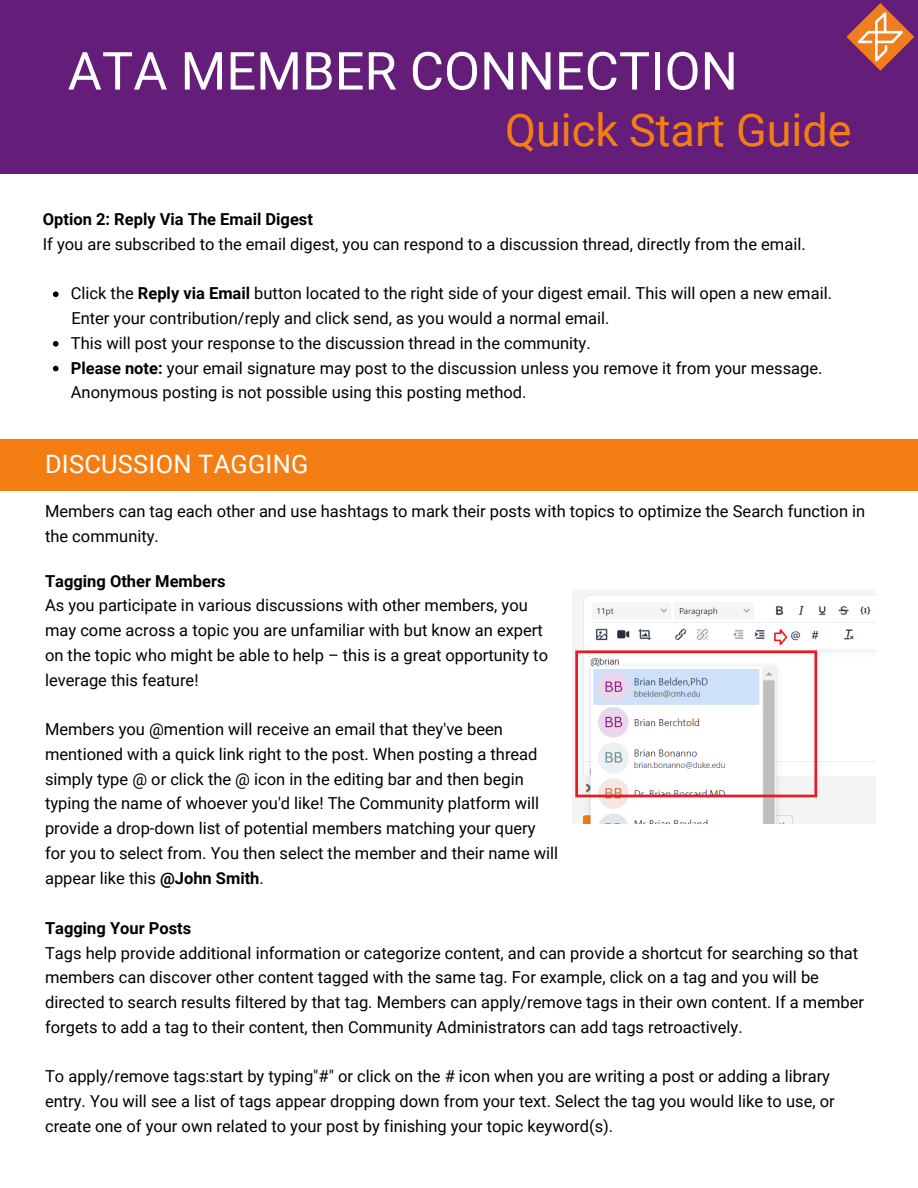
<style>
.page{position:relative;width:918px;height:1188px;background:#fff}
.page>*{position:absolute;margin:0;border:0;box-sizing:border-box;transform-origin:0 0}
.t1{font:52.5px "Roboto";color:#fff}
.t2{font:45px "Roboto";color:#f47e14}
.t3{font:25.35px "Roboto";letter-spacing:.01em;color:#fff}
.t4{font:16.5px/24.8px "Roboto";color:#000}
.t5{font:700 16.5px "Roboto";color:#000}
.s1{font-weight:700}
</style>
<div class="page">
<div style="left:0;top:439px;width:918px;height:52px;background:#f47e14"></div>
<img style="left:575px;top:594px;width:300px;height:229px">
<svg style="left:53px;top:291px;width:6px;height:6px"></svg>
<svg style="left:53px;top:341px;width:6px;height:6px"></svg>
<svg style="left:53px;top:366px;width:6px;height:5px"></svg>
<div style="left:0;top:0;width:918px;height:174px;background:#641e7a"></div>
<img style="left:846px;top:3px;width:69px;height:68px">
<p class="t1" style="left:68px;top:41px;width:672px">ATA MEMBER CONNECTION</p>
<p class="t2" style="left:505px;top:104px;width:348px">Quick Start Guide</p>
<p class="t5" style="left:43px;top:210px;width:272px">Option 2: Reply Via The Email Digest</p>
<p class="t4" style="left:43px;top:232px;width:764px">If you are subscribed to the email digest, you can respond to a discussion thread, directly from the email.</p>
<p class="t4" style="left:71px;top:281px;width:763px">Click the <span class="s1">Reply via Email</span> button located to the right side of your digest email. This will open a new email.</p>
<h3 class="t4" style="left:71px;top:306px;width:540px">Enter your contribution/reply and click send, as you would a normal email.</h3>
<p class="t4" style="left:71px;top:331px;width:521px">This will post your response to the discussion thread in the community.</p>
<p class="t4" style="left:71px;top:356px;width:753px"><span class="s1">Please note:</span> your email signature may post to the discussion unless you remove it from your message.<br>Anonymous posting is not possible using this posting method.</p>
<p class="t3" style="left:45px;top:450px;width:265px">DISCUSSION TAGGING</p>
<h2 class="t4" style="left:45px;top:499px;width:822px">Members can tag each other and use hashtags to mark their posts with topics to optimize the Search function in the community.</h2>
<p class="t5" style="left:45px;top:571px;width:182px">Tagging Other Members</p>
<p class="t4" style="left:45px;top:593px;width:505px">As you participate in various discussions with other members, you may come across a topic you are unfamiliar with but know an expert on the topic who might be able to help – this is a great opportunity to leverage this feature!</p>
<p class="t4" style="left:45px;top:717px;width:515px">Members you @mention will receive an email that they've been mentioned with a quick link right to the post. When posting a thread simply type @ or click the @ icon in the editing bar and then begin typing the name of whoever you'd like! The Community platform will provide a drop-down list of potential members matching your query for you to select from. You then select the member and their name will appear like this <span class="s1">@John Smith</span>.</p>
<p class="t5" style="left:45px;top:918px;width:148px">Tagging Your Posts</p>
<p class="t4" style="left:45px;top:941px;width:821px">Tags help provide additional information or categorize content, and can provide a shortcut for searching so that members can discover other content tagged with the same tag. For example, click on a tag and you will be directed to search results filtered by that tag. Members can apply/remove tags in their own content. If a member forgets to add a tag to their content, then Community Administrators can add tags retroactively.</p>
<p class="t4" style="left:45px;top:1064px;width:791px">To apply/remove tags:start by typing"#" or click on the # icon when you are writing a post or adding a library entry. You will see a list of tags appear dropping down from your text. Select the tag you would like to use, or create one of your own related to your post by finishing your topic keyword(s).</p>
</div>
